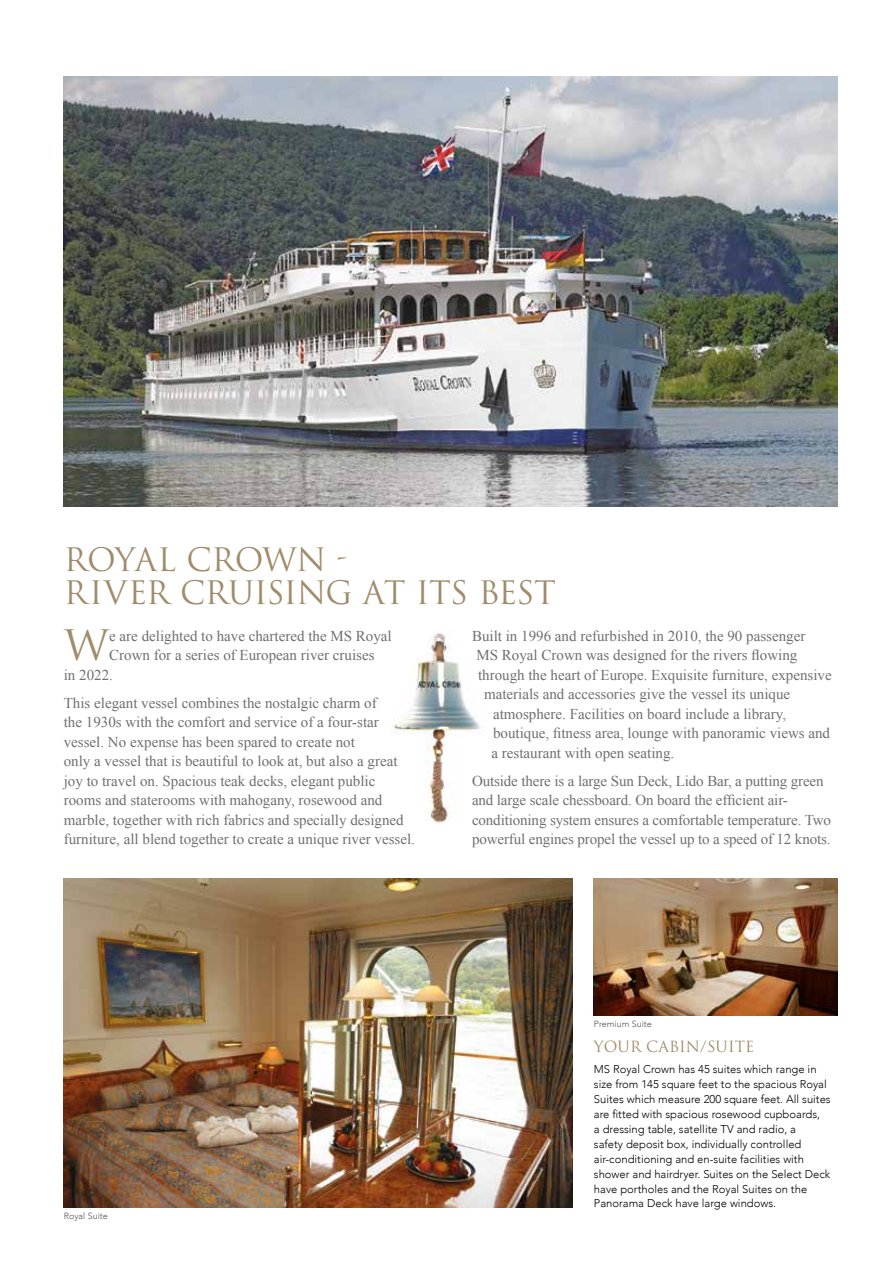
<style>
.page{position:relative;width:893px;height:1263px;background:#fff}
.page>*{position:absolute;margin:0;border:0;box-sizing:border-box;transform-origin:0 0}
.t1{font:40.95px "Trajan Pro 3";color:#a08c6a}
.t2{font:31.5px/33px "Trajan Pro 3";letter-spacing:-.02em;color:#a08c6a}
.t3{font:15px/19.5px "Times New Roman";color:#706f6f}
.t4{font:15px "Trajan Pro 3";color:#a08c6a}
.t5{font:300 11.25px/15px "Avenir";color:#000}
.t6{font:300 9px "Avenir";color:#575756}
</style>
<div class="page">
<img style="left:64px;top:77px;width:774px;height:429px">
<img style="left:64px;top:878px;width:509px;height:330px">
<img style="left:594px;top:878px;width:244px;height:138px">
<img style="left:392px;top:633px;width:88px;height:190px">
<h2 class="t2" style="left:64px;top:545px;width:494px">ROYAL CROWN -<br>RIVER CRUISING AT ITS BEST</h2>
<h1 class="t1" style="left:64px;top:617px;width:46px">W</h1>
<p class="t3" style="left:109px;top:626px;width:284px">e are delighted to have chartered the MS Royal</p>
<p class="t3" style="left:109px;top:645px;width:267px">Crown for a series of European river cruises</p>
<p class="t3" style="left:64px;top:665px;width:51px">in 2022.</p>
<p class="t3" style="left:64px;top:693px;width:353px">This elegant vessel combines the nostalgic charm of<br>the 1930s with the comfort and service of a four-star vessel. No expense has been spared to create not<br>only a vessel that is beautiful to look at, but also a great joy to travel on. Spacious teak decks, elegant public rooms and staterooms with mahogany, rosewood and marble, together with rich fabrics and specially designed furniture, all blend together to create a unique river vessel.</p>
<p class="t3" style="left:472px;top:626px;width:335px">Built in 1996 and refurbished in 2010, the 90 passenger</p>
<p class="t3" style="left:476px;top:645px;width:322px">MS Royal Crown was designed for the rivers flowing</p>
<p class="t3" style="left:478px;top:665px;width:355px">through the heart of Europe. Exquisite furniture, expensive</p>
<p class="t3" style="left:484px;top:684px;width:308px">materials and accessories give the vessel its unique</p>
<p class="t3" style="left:493px;top:704px;width:295px">atmosphere. Facilities on board include a library,</p>
<p class="t3" style="left:493px;top:723px;width:339px">boutique, fitness area, lounge with panoramic views and</p>
<p class="t3" style="left:491px;top:743px;width:184px">a restaurant with open seating.</p>
<p class="t3" style="left:472px;top:771px;width:360px">Outside there is a large Sun Deck, Lido Bar, a putting green and large scale chessboard. On board the efficient air&shy;conditioning system ensures a comfortable temperature. Two powerful engines propel the vessel up to a speed of 12 knots.</p>
<p class="t6" style="left:64px;top:1210px;width:46px">Royal Suite</p>
<p class="t6" style="left:594px;top:1018px;width:60px">Premium Suite</p>
<p class="t4" style="left:594px;top:1037px;width:162px">YOUR CABIN/SUITE</p>
<p class="t5" style="left:594px;top:1061px;width:238px">MS Royal Crown has 45 suites which range in size from 145 square feet to the spacious Royal Suites which measure 200 square feet. All suites are fitted with spacious rosewood cupboards,<br>a dressing table, satellite TV and radio, a<br>safety deposit box, individually controlled air-conditioning and en-suite facilities with shower and hairdryer. Suites on the Select Deck have portholes and the Royal Suites on the Panorama Deck have large windows.</p>
</div>
